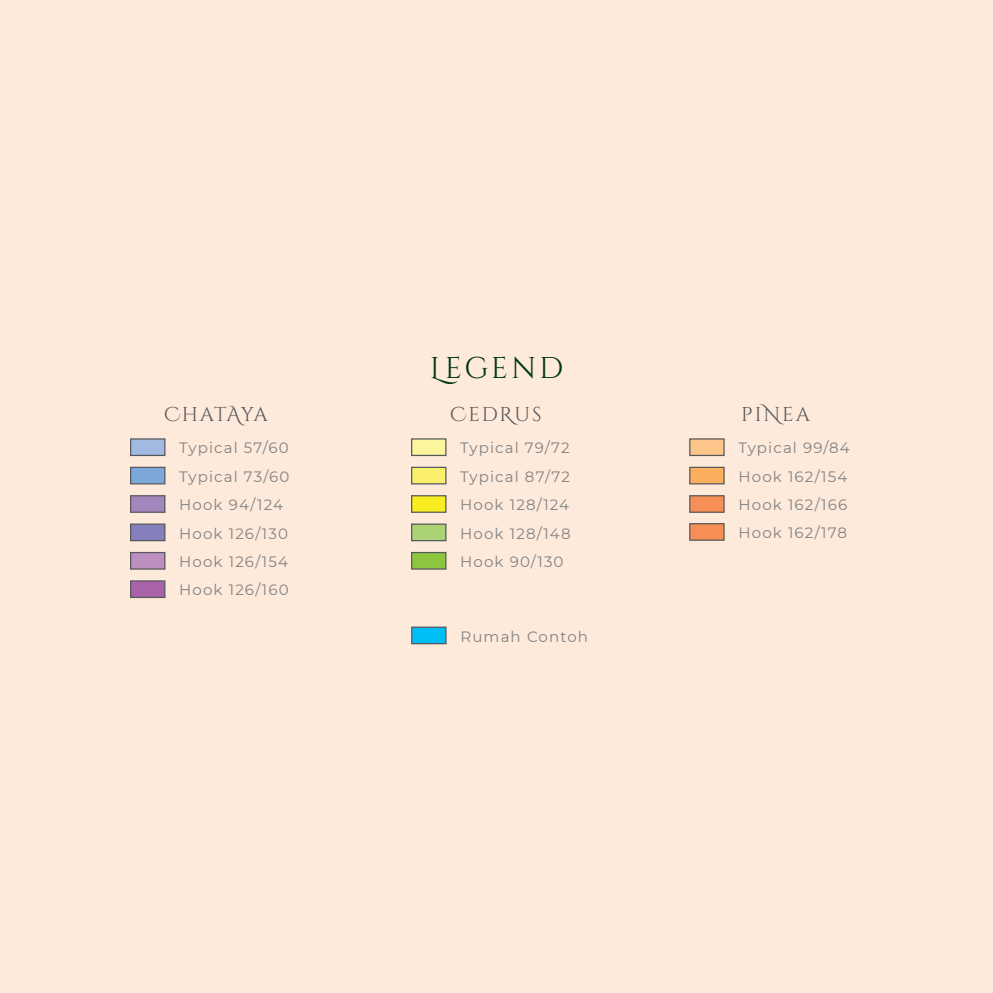
<style>
.page{position:relative;width:993px;height:993px;background:#fff}
.page>*{position:absolute;margin:0;border:0;box-sizing:border-box;transform-origin:0 0}
.t1{font:30px "Cinzel Decorative";letter-spacing:.085em;color:#00361a}
.t2{font:20px "Cinzel Decorative";letter-spacing:.09em;color:#57585b}
.t3{font:20px "Cinzel Decorative";letter-spacing:.005em;color:#57585b}
.t4{font:15px/28.4px "Montserrat";letter-spacing:.075em;color:#808284}
</style>
<div class="page">
<div style="left:0;top:0;width:992px;height:992px;background:#feeada"></div>
<div style="left:411px;top:626px;width:35px;height:18px;background:#00bef3;border:1px solid #57585b"></div>
<div style="left:411px;top:438px;width:35px;height:18px;background:#fbf59d;border:1px solid #57585b"></div>
<div style="left:411px;top:466px;width:35px;height:18px;background:#faf06d;border:1px solid #57585b"></div>
<div style="left:411px;top:495px;width:35px;height:17px;background:#f9ed1f;border:1px solid #57585b"></div>
<div style="left:411px;top:523px;width:35px;height:18px;background:#abd273;border:1px solid #57585b"></div>
<div style="left:411px;top:551px;width:35px;height:18px;background:#8ec53e;border:1px solid #57585b"></div>
<div style="left:689px;top:438px;width:35px;height:18px;background:#fdc58a;border:1px solid #57585b"></div>
<div style="left:689px;top:466px;width:35px;height:18px;background:#fbaf5c;border:1px solid #57585b"></div>
<div style="left:689px;top:495px;width:35px;height:17px;background:#f78e56;border:1px solid #57585b"></div>
<div style="left:689px;top:523px;width:35px;height:17px;background:#f78e56;border:1px solid #57585b"></div>
<div style="left:130px;top:438px;width:35px;height:18px;background:#a2b9e2;border:1px solid #57585b"></div>
<div style="left:130px;top:466px;width:35px;height:18px;background:#7ba8d9;border:1px solid #57585b"></div>
<div style="left:130px;top:495px;width:35px;height:17px;background:#a186bd;border:1px solid #57585b"></div>
<div style="left:130px;top:523px;width:35px;height:18px;background:#8580bb;border:1px solid #57585b"></div>
<div style="left:130px;top:551px;width:35px;height:18px;background:#bc8fc0;border:1px solid #57585b"></div>
<div style="left:130px;top:580px;width:35px;height:18px;background:#aa62a9;border:1px solid #57585b"></div>
<h2 class="t3" style="left:164px;top:402px;width:105px">ChatAya</h2>
<p class="t4" style="left:179px;top:433px;width:112px">Typical 57/60<br>Typical 73/60<br>Hook 94/124<br>Hook 126/130<br>Hook 126/154<br>Hook 126/160</p>
<h1 class="t1" style="left:429px;top:349px;width:135px">Legend</h1>
<h2 class="t2" style="left:450px;top:402px;width:93px">CedRus</h2>
<p class="t4" style="left:460px;top:433px;width:112px;text-align:justify">Typical 79/72<br>Typical 87/72<br>Hook 128/124<br>Hook 128/148<br>Hook 90/130</p>
<p class="t4" style="left:460px;top:621px;width:129px">Rumah Contoh</p>
<h2 class="t2" style="left:741px;top:402px;width:70px">piNea</h2>
<p class="t4" style="left:738px;top:433px;width:113px">Typical 99/84<br>Hook 162/154<br>Hook 162/166<br>Hook 162/178</p>
</div>
